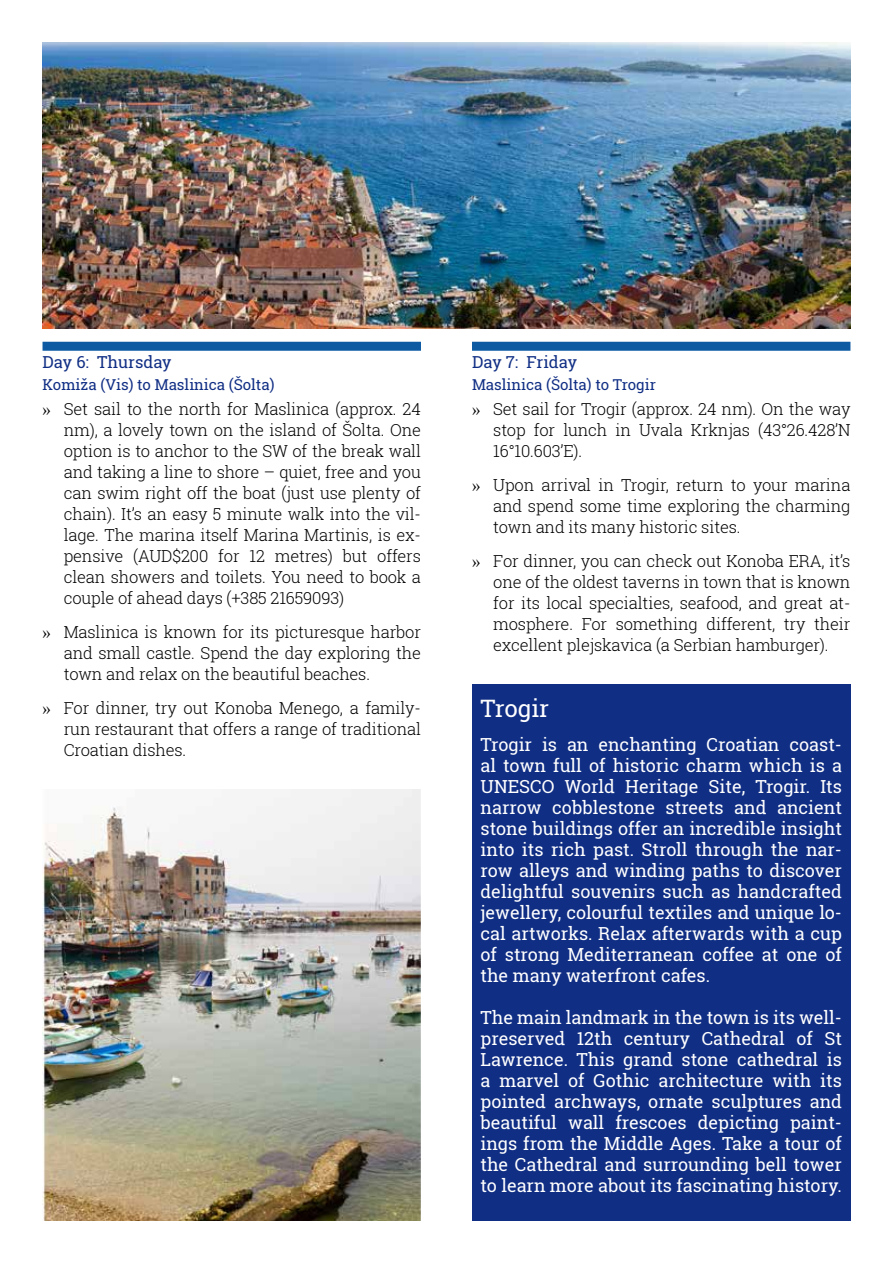
<style>
.page{position:relative;width:893px;height:1263px;background:#fff}
.page>*{position:absolute;margin:0;border:0;box-sizing:border-box;transform-origin:0 0}
.t1{font:24px "Roboto Slab";color:#fff}
.t2{font:18px/21px "Roboto Slab";color:#fff;text-align:justify}
.t3{font:300 16.5px/21px "Roboto Slab";letter-spacing:-.01em;color:#000;text-align:justify}
.t4{font:16.5px "Roboto Slab";color:#102e84}
.t5{font:15px "Roboto Slab";color:#102e84}
.s1{font-family:"Times New Roman";font-weight:400}
</style>
<div class="page">
<div style="left:43px;top:342px;width:378px;height:9px;background:#0d5aa3"></div>
<div style="left:472px;top:342px;width:378px;height:9px;background:#0d5aa3"></div>
<div style="left:472px;top:683px;width:378px;height:537px;background:#102e84"></div>
<img style="left:43px;top:43px;width:807px;height:286px">
<img style="left:43px;top:789px;width:378px;height:431px">
<p class="t4" style="left:43px;top:350px;width:131px">Day 6: Thursday</p>
<p class="t5" style="left:43px;top:374px;width:233px">Komiža (Vis) to Maslinica (Šolta)</p>
<p class="t3" style="left:64px;top:398px;width:359px;text-indent:-21px"><span class="s1">»</span> Set sail to the north for Maslinica (approx. 24 nm), a lovely town on the island of Šolta. One option is to anchor to the SW of the break wall and taking a line to shore – quiet, free and you can swim right off the boat (just use plenty of chain). It’s an easy 5 minute walk into the vil&shy;lage. The marina itself Marina Martinis, is ex&shy;pensive (AUD$200 for 12 metres) but offers clean showers and toilets. You need to book a couple of ahead days (+385 21659093)</p>
<p class="t3" style="left:64px;top:621px;width:359px;text-indent:-21px"><span class="s1">»</span> Maslinica is known for its picturesque harbor and small castle. Spend the day exploring the town and relax on the beautiful beaches.</p>
<p class="t3" style="left:64px;top:697px;width:359px;text-indent:-21px"><span class="s1">»</span> For dinner, try out Konoba Menego, a family&shy;run restaurant that offers a range of traditional Croatian dishes.</p>
<p class="t4" style="left:472px;top:350px;width:107px">Day 7: Friday</p>
<p class="t5" style="left:472px;top:374px;width:185px">Maslinica (Šolta) to Trogir</p>
<p class="t3" style="left:493px;top:398px;width:359px;text-indent:-21px"><span class="s1">»</span> Set sail for Trogir (approx. 24 nm). On the way stop for lunch in Uvala Krknjas (43°26.428’N 16°10.603’E).</p>
<p class="t3" style="left:493px;top:474px;width:359px;text-indent:-21px"><span class="s1">»</span> Upon arrival in Trogir, return to your marina and spend some time exploring the charming town and its many historic sites.</p>
<p class="t3" style="left:493px;top:550px;width:359px;text-indent:-21px"><span class="s1">»</span> For dinner, you can check out Konoba ERA, it’s one of the oldest taverns in town that is known for its local specialties, seafood, and great at&shy;mosphere. For something different, try their excellent plejskavica (a Serbian hamburger).</p>
<h1 class="t1" style="left:480px;top:692px;width:70px">Trogir</h1>
<p class="t2" style="left:480px;top:734px;width:363px">Trogir is an enchanting Croatian coast&shy;al town full of historic charm which is a UNESCO World Heritage Site, Trogir. Its narrow cobblestone streets and ancient stone buildings offer an incredible insight into its rich past. Stroll through the nar&shy;row alleys and winding paths to discover delightful souvenirs such as handcrafted jewellery, colourful textiles and unique lo&shy;cal artworks. Relax afterwards with a cup of strong Mediterranean coffee at one of the many waterfront cafes.</p>
<p class="t2" style="left:480px;top:1007px;width:363px">The main landmark in the town is its well&shy;preserved 12th century Cathedral of St Lawrence. This grand stone cathedral is a marvel of Gothic architecture with its pointed archways, ornate sculptures and beautiful wall frescoes depicting paint&shy;ings from the Middle Ages. Take a tour of the Cathedral and surrounding bell tower to learn more about its fascinating history.</p>
</div>
